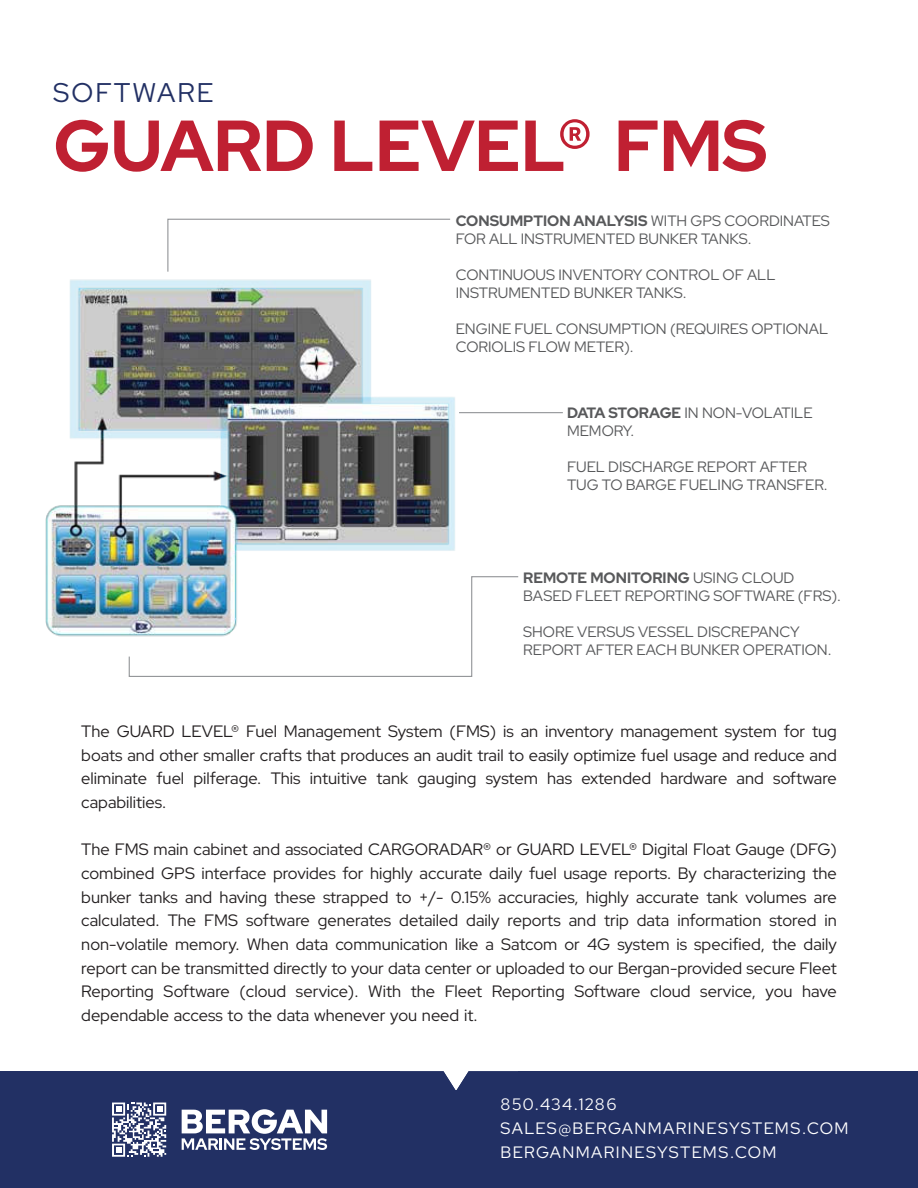
<style>
.page{position:relative;width:918px;height:1188px;background:#fff}
.page>*{position:absolute;margin:0;border:0;box-sizing:border-box;transform-origin:0 0}
.t1{font:700 72px "Red Hat Display";color:#bf2032}
.t2{font:27px "Red Hat Display";letter-spacing:.075em;color:#223064}
.t3{font:16.5px/23.7px "Red Hat Display";color:#231f20;text-align:justify}
.t4{font:16.5px/23.7px "Red Hat Display";letter-spacing:.08em;color:#fff}
.t5{font:15px/18px "Red Hat Display";color:#58595b}
.s1{color:#c02032}
.s2{font-weight:700}
</style>
<div class="page">
<img style="left:45px;top:279px;width:436px;height:358px">
<svg style="left:399px;top:1071px;width:120px;height:20px;background:#394574"></svg>
<div style="left:0;top:1091px;width:918px;height:97px;background:#223064"></div>
<div style="left:0;top:1071px;width:399px;height:50px;background:#223064"></div>
<div style="left:519px;top:1071px;width:399px;height:50px;background:#223064"></div>
<svg style="left:167px;top:218px;width:284px;height:54px"></svg>
<hr style="left:459px;top:412px;width:104px;height:1px;background:#939598">
<svg style="left:128px;top:576px;width:391px;height:101px"></svg>
<svg style="left:112px;top:1102px;width:55px;height:55px"></svg>
<svg style="left:182px;top:1109px;width:145px;height:41px"></svg>
<h2 class="t2" style="left:53px;top:82px;width:162px">SOFTWARE</h2>
<h1 class="t1" style="left:53px;top:117px;width:716px">GUARD LEVEL<span class="s1">® FMS</span></h1>
<p class="t5" style="left:456px;top:213px;width:376px"><span class="s2">CONSUMPTION ANALYSIS</span> WITH GPS COORDINATES<br>FOR ALL INSTRUMENTED BUNKER TANKS.</p>
<p class="t5" style="left:456px;top:267px;width:321px">CONTINUOUS INVENTORY CONTROL OF ALL<br>INSTRUMENTED BUNKER TANKS.</p>
<p class="t5" style="left:456px;top:321px;width:374px">ENGINE FUEL CONSUMPTION (REQUIRES OPTIONAL<br>CORIOLIS FLOW METER).</p>
<p class="t5" style="left:567px;top:404px;width:247px"><span class="s2">DATA STORAGE</span> IN NON-VOLATILE<br>MEMORY.</p>
<p class="t5" style="left:567px;top:458px;width:262px">FUEL DISCHARGE REPORT AFTER<br>TUG TO BARGE FUELING TRANSFER.</p>
<p class="t5" style="left:523px;top:570px;width:319px"><span class="s2">REMOTE MONITORING</span> USING CLOUD<br>BASED FLEET REPORTING SOFTWARE (FRS).</p>
<p class="t5" style="left:523px;top:624px;width:310px">SHORE VERSUS VESSEL DISCREPANCY<br>REPORT AFTER EACH BUNKER OPERATION.</p>
<p class="t3" style="left:81px;top:721px;width:757px">The GUARD LEVEL® Fuel Management System (FMS) is an inventory management system for tug boats and other smaller crafts that produces an audit trail to easily optimize fuel usage and reduce and eliminate fuel pilferage. This intuitive tank gauging system has extended hardware and software capabilities.</p>
<p class="t3" style="left:81px;top:839px;width:757px">The FMS main cabinet and associated CARGORADAR® or GUARD LEVEL® Digital Float Gauge (DFG) combined GPS interface provides for highly accurate daily fuel usage reports. By characterizing the bunker tanks and having these strapped to +/- 0.15% accuracies, highly accurate tank volumes are calculated. The FMS software generates detailed daily reports and trip data information stored in non-volatile memory. When data communication like a Satcom or 4G system is specified, the daily report can be transmitted directly to your data center or uploaded to our Bergan-provided secure Fleet Reporting Software (cloud service). With the Fleet Reporting Software cloud service, you have dependable access to the data whenever you need it.</p>
<p class="t4" style="left:501px;top:1094px;width:349px">850.434.1286<br>SALES@BERGANMARINESYSTEMS.COM<br>BERGANMARINESYSTEMS.COM</p>
</div>
